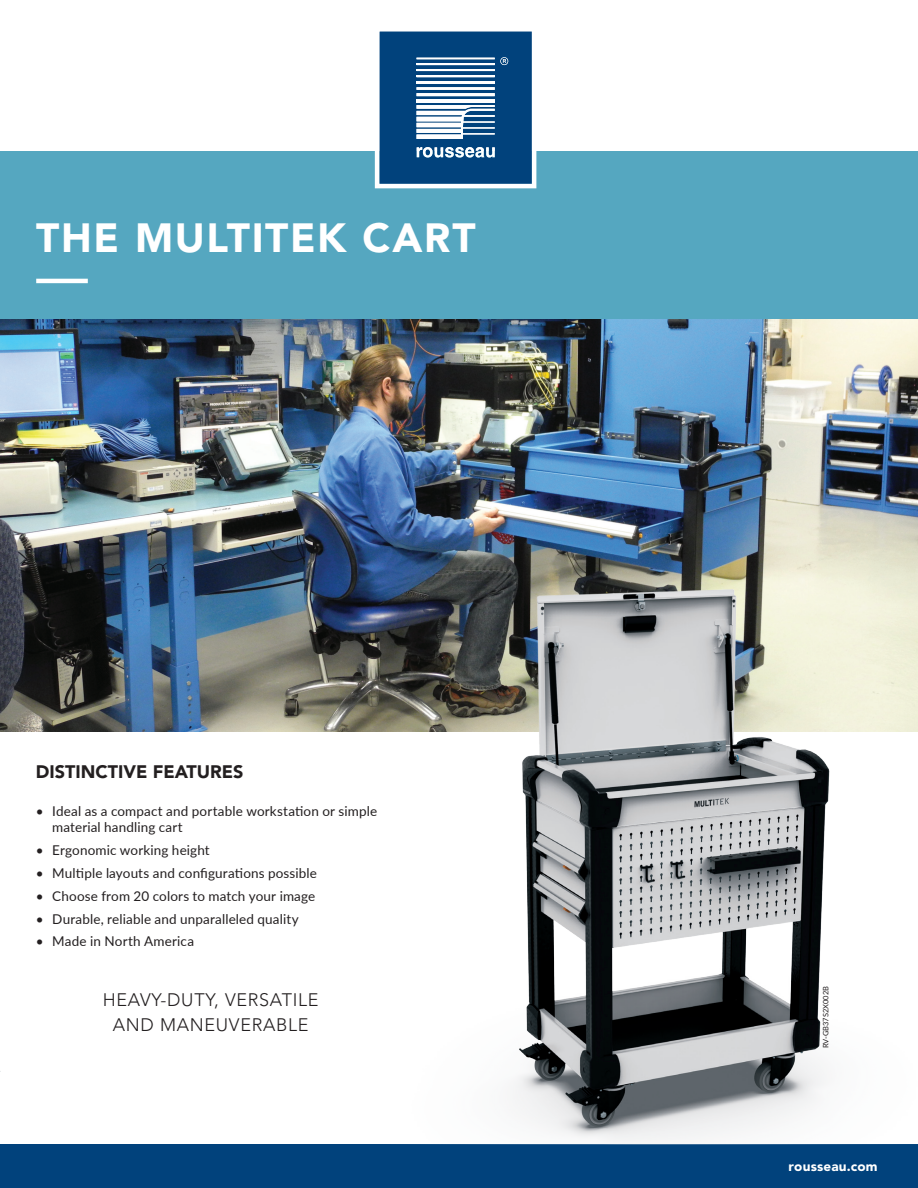
<style>
.page{position:relative;width:918px;height:1188px;background:#fff}
.page>*{position:absolute;margin:0;border:0;box-sizing:border-box;transform-origin:0 0}
.Titre{font:900 40.5px "Avenir LT Std";letter-spacing:.04em;color:#fff}
.Accroches{font:300 18px/25.5px "Avenir LT Std";letter-spacing:.04em;color:#231f20;text-align:center}
.Avantages_Distinctif{font:900 18px "Avenir LT Std";color:#231f20}
.t1{font:13.5px/16.2px "Lato";letter-spacing:.01em;color:#231f20}
.t2{font:900 13.5px "Avenir LT Std";letter-spacing:.015em;color:#fff}
.No_de_produits_-_Ima{font:7.5px "Lato";color:#231f20}
</style>
<div class="page">
<div style="left:0;top:1144px;width:918px;height:44px;background:#01427c"></div>
<img style="left:0;top:319px;width:918px;height:413px">
<div style="left:0;top:151px;width:918px;height:168px;background:#55a7c0"></div>
<svg style="left:374px;top:31px;width:163px;height:158px"></svg>
<img style="left:250px;top:548px;width:668px;height:594px">
<hr style="left:36px;top:279px;width:52px;height:4px;background:#fff">
<p class="Titre" style="left:36px;top:213px;width:441px">THE MULTITEK CART</p>
<p class="Avantages_Distinctif" style="left:36px;top:761px;width:209px">DISTINCTIVE FEATURES</p>
<p class="t1" style="left:52px;top:802px;width:326px;text-indent:-17px">• Ideal as a compact and portable workstation or simple material handling cart</p>
<p class="t1" style="left:36px;top:841px;width:175px">• Ergonomic working height</p>
<p class="t1" style="left:36px;top:864px;width:283px">• Multiple layouts and configurations possible</p>
<p class="t1" style="left:36px;top:887px;width:281px">• Choose from 20 colors to match your image</p>
<p class="t1" style="left:36px;top:910px;width:264px">• Durable, reliable and unparalleled quality</p>
<p class="t1" style="left:36px;top:933px;width:160px">• Made in North America</p>
<p class="Accroches" style="left:103px;top:987px;width:217px">HEAVY-DUTY, VERSATILE<br>AND MANEUVERABLE</p>
<p class="No_de_produits_-_Ima" style="left:820px;top:1048px;width:64px;rotate:-90deg">RV-GB37S2X002B</p>
<p class="t2" style="left:789px;top:1158px;width:91px">rousseau.com</p>
</div>
